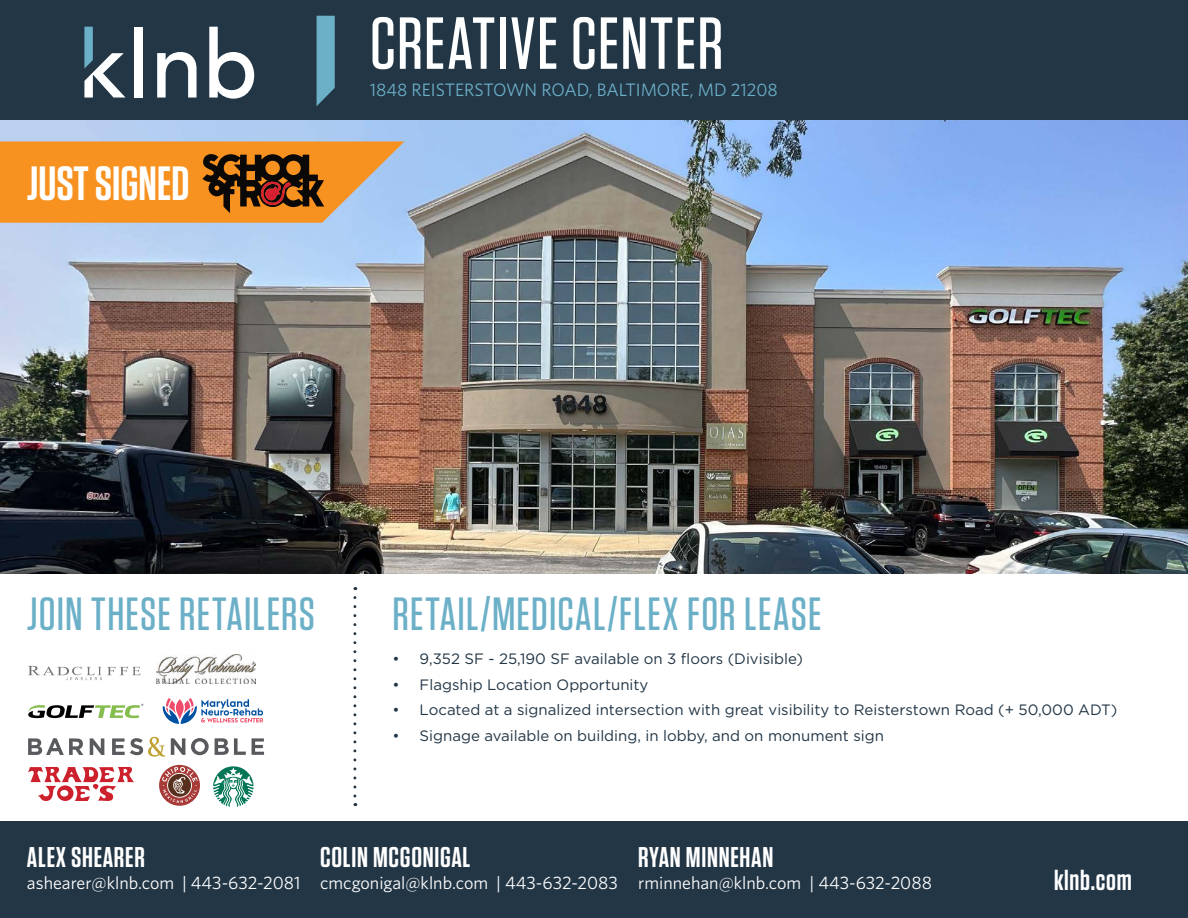
<style>
.page{position:relative;width:1188px;height:918px;background:#fff}
.page>*{position:absolute;margin:0;border:0;box-sizing:border-box;transform-origin:0 0}
.t1{font:500 73.5px "Tungsten";letter-spacing:.02em;color:#fff}
.t2{font:600 48px "Tungsten";color:#fff}
.t3{font:500 46.5px "Tungsten";letter-spacing:.025em;color:#6cb0c8}
.t4{font:600 28.5px "Tungsten";letter-spacing:.025em;color:#fff}
.t5{font:18px "Whitney";color:#fff}
.t6{font:18px "Whitney";color:#6cb0c8}
.t7{font:15px "Gotham";color:#223646}
</style>
<div class="page">
<div style="left:0;top:822px;width:1188px;height:96px;background:#223646"></div>
<div style="left:0;top:0;width:1188px;height:120px;background:#223646"></div>
<svg style="left:317px;top:16px;width:18px;height:90px;background:#63a2b9"></svg>
<svg style="left:84px;top:27px;width:41px;height:71px"></svg>
<div style="left:135px;top:27px;width:8px;height:71px;background:#fff"></div>
<svg style="left:157px;top:52px;width:40px;height:46px"></svg>
<svg style="left:209px;top:27px;width:45px;height:72px"></svg>
<img style="left:0;top:120px;width:1188px;height:453px">
<svg style="left:353px;top:598px;width:3px;height:208px"></svg>
<img style="left:156px;top:654px;width:99px;height:30px">
<svg style="left:28px;top:767px;width:106px;height:34px"></svg>
<svg style="left:213px;top:766px;width:41px;height:41px"></svg>
<div style="left:159px;top:765px;width:41px;height:41px;background:#a73b38;border-radius:50%"></div>
<svg style="left:162px;top:767px;width:36px;height:36px"></svg>
<svg style="left:90px;top:738px;width:14px;height:17px"></svg>
<svg style="left:191px;top:738px;width:18px;height:17px"></svg>
<svg style="left:252px;top:738px;width:12px;height:17px"></svg>
<svg style="left:28px;top:738px;width:55px;height:17px"></svg>
<svg style="left:112px;top:737px;width:73px;height:20px"></svg>
<svg style="left:215px;top:738px;width:31px;height:17px"></svg>
<svg style="left:28px;top:704px;width:115px;height:14px"></svg>
<svg style="left:163px;top:698px;width:100px;height:26px"></svg>
<svg style="left:28px;top:666px;width:113px;height:14px"></svg>
<svg style="left:0;top:141px;width:404px;height:82px;background:#d38733"></svg>
<h1 class="t1" style="left:370px;top:10px;width:355px">CREATIVE CENTER</h1>
<h2 class="t2" style="left:27px;top:162px;width:164px">JUST SIGNED</h2>
<p class="t6" style="left:370px;top:81px;width:409px">1848 REISTERSTOWN ROAD, BALTIMORE, MD 21208</p>
<h3 class="t3" style="left:27px;top:593px;width:290px">JOIN THESE RETAILERS</h3>
<h3 class="t3" style="left:393px;top:593px;width:431px">RETAIL/MEDICAL/FLEX FOR LEASE</h3>
<p class="t7" style="left:393px;top:652px;width:412px">• 9,352 SF - 25,190 SF available on 3 floors (Divisible)</p>
<p class="t7" style="left:393px;top:678px;width:257px">• Flagship Location Opportunity</p>
<p class="t7" style="left:393px;top:703px;width:726px">• Located at a signalized intersection with great visibility to Reisterstown Road (+ 50,000 ADT)</p>
<p class="t7" style="left:393px;top:729px;width:493px">• Signage available on building, in lobby, and on monument sign</p>
<h3 class="t4" style="left:27px;top:845px;width:119px">ALEX SHEARER</h3>
<p class="t5" style="left:27px;top:875px;width:275px">ashearer@klnb.com | 443-632-2081</p>
<h3 class="t4" style="left:320px;top:845px;width:152px">COLIN MCGONIGAL</h3>
<p class="t5" style="left:320px;top:875px;width:299px">cmcgonigal@klnb.com | 443-632-2083</p>
<h3 class="t4" style="left:638px;top:845px;width:137px">RYAN MINNEHAN</h3>
<p class="t5" style="left:638px;top:875px;width:295px">rminnehan@klnb.com | 443-632-2088</p>
<h3 class="t4" style="left:1054px;top:867px;width:79px">klnb.com</h3>
</div>
